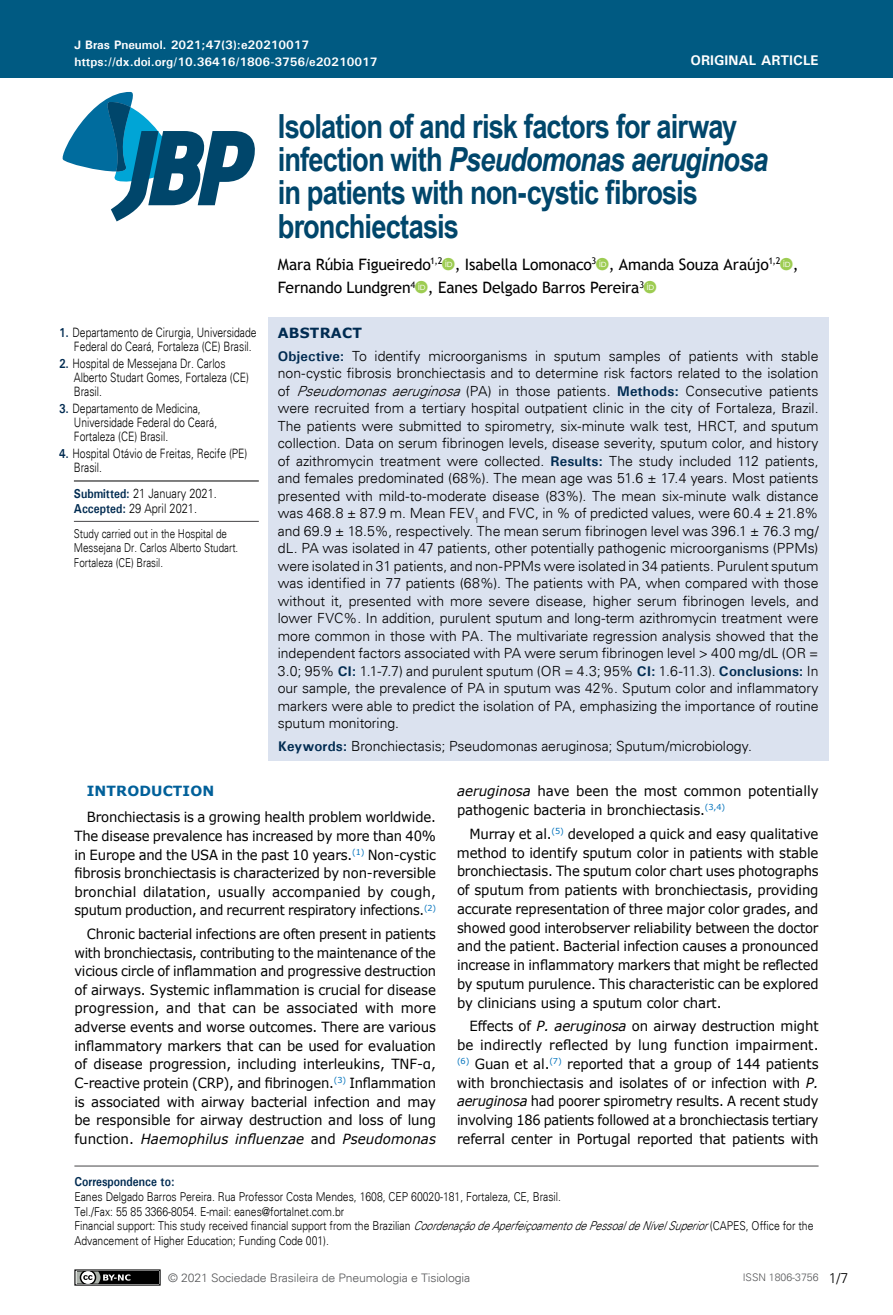
<style>
.page{position:relative;width:893px;height:1315px;background:#fff}
.page>*{position:absolute;margin:0;border:0;box-sizing:border-box;transform-origin:0 0}
.t1{font:700 33.25px/33.2px "Arial Narrow";letter-spacing:-.025em;color:#00466b}
.t2{font:21px "ID font Regular";color:#9dcc52}
.t3{font:15.75px "Trebuchet MS";letter-spacing:-.01em;color:#000}
.t4{font:300 14px/17.5px "Univers";color:#000;text-align:justify}
.t5{font:14px/18.7px "Verdana";letter-spacing:-.01em;color:#000;text-align:justify;scale:.95 1}
.t6{font:14px/18.6px "Verdana";letter-spacing:-.01em;color:#000;text-align:justify;scale:.93 1}
.t7{font:14px/18.7px "Verdana";letter-spacing:-.01em;color:#000;scale:.96 1}
.t8{font:700 14px "Univers";color:#fff}
.t9{font:700 14px "Verdana";letter-spacing:.01em;color:#01609a}
.t10{font:700 14px "Verdana";letter-spacing:.015em;color:#002b51}
.t11{font:300 12.95px/14px "Univers";color:#000;scale:.8 1}
.t12{font:300 12.95px/14.9px "Univers";color:#000;scale:.85 1}
.t13{font:700 12.95px "Univers";color:#002b51;scale:.85 1}
.t14{font:300 12.25px/14.7px "Univers";color:#000;scale:.85 1}
.t15{font:300 12.25px/14.7px "Univers";color:#000;scale:.8 1}
.t16{font:700 12.25px "Univers";color:#fff}
.t17{font:300 11.72px "Univers";letter-spacing:-.01em;color:#58595b;scale:1.04 1}
.t18{font:300 10.5px "Univers";color:#58595b}
.s1{font-weight:700;color:#002b51}
.s2{font-style:italic}
.s3{font-family:"ID font Regular";font-size:21px;color:#9dcc52}
.s4{font-family:"Trebuchet MS";font-size:15.75px;color:#000}
</style>
<div class="page">
<div style="left:0;top:0;width:893px;height:78px;background:#005a82"></div>
<svg style="left:62px;top:91px;width:193px;height:130px"></svg>
<div style="left:75px;top:1270px;width:85px;height:15px;background:#000"></div>
<div style="left:74px;top:1269px;width:87px;height:16px;border:1px solid #000"></div>
<svg style="left:74px;top:1269px;width:56px;height:17px"></svg>
<div style="left:268px;top:318px;width:560px;height:443px;background:#dbe2ef"></div>
<hr style="left:74px;top:1165px;width:745px;height:1px;background:#464547">
<hr style="left:74px;top:480px;width:185px;height:1px;background:#000">
<hr style="left:74px;top:521px;width:185px;height:1px;background:#464547">
<p class="t16" style="left:74px;top:37px;width:236px">J Bras Pneumol. 2021;47(3):e20210017</p>
<p class="t16" style="left:74px;top:54px;width:305px">https://dx.doi.org/10.36416/1806-3756/e20210017</p>
<p class="t8" style="left:690px;top:52px;width:130px">ORIGINAL ARTICLE</p>
<p class="t11" style="left:74px;top:325px;width:230px;text-indent:-15px"><span class="s1">1.</span> Departamento de Cirurgia, Universidade<br>Federal do Ceará, Fortaleza (CE) Brasil.</p>
<p class="t11" style="left:74px;top:356px;width:220px;text-indent:-15px"><span class="s1">2.</span> Hospital de Messejana Dr. Carlos<br>Alberto Studart Gomes, Fortaleza (CE)<br>Brasil.</p>
<p class="t11" style="left:74px;top:401px;width:181px;text-indent:-15px"><span class="s1">3.</span> Departamento de Medicina,<br>Universidade Federal do Ceará,<br>Fortaleza (CE) Brasil.</p>
<p class="t11" style="left:74px;top:446px;width:218px;text-indent:-15px"><span class="s1">4.</span> Hospital Otávio de Freitas, Recife (PE)<br>Brasil.</p>
<p class="t12" style="left:74px;top:486px;width:170px"><span class="s1">Submitted:</span> 21 January 2021.<br><span class="s1">Accepted:</span> 29 April 2021.</p>
<p class="t15" style="left:74px;top:526px;width:207px">Study carried out in the Hospital de<br>Messejana Dr. Carlos Alberto Studart.<br>Fortaleza (CE) Brasil.</p>
<h1 class="t1" style="left:278px;top:108px;width:492px">Isolation of and risk factors for airway infection with <span class="s2">Pseudomonas aeruginosa </span>in patients with non-cystic fibrosis bronchiectasis</h1>
<p class="t3" style="left:278px;top:255px;width:504px">Mara Rúbia Figueiredo<sup>1,2</sup><span class="s3">a</span>, Isabella Lomonaco<sup>3</sup><span class="s3">a</span>, Amanda Souza Araújo<sup>1,2</sup></p>
<h2 class="t2" style="left:780px;top:253px;width:20px">a<span class="s4">,</span></h2>
<p class="t3" style="left:278px;top:278px;width:368px">Fernando Lundgren<sup>4</sup><span class="s3">a</span>, Eanes Delgado Barros Pereira<sup>3</sup></p>
<h2 class="t2" style="left:644px;top:276px;width:14px">a</h2>
<p class="t10" style="left:278px;top:323px;width:86px">ABSTRACT</p>
<p class="t4" style="left:278px;top:347px;width:542px"><span class="s1">Objective:</span> To identify microorganisms in sputum samples of patients with stable non-cystic fibrosis bronchiectasis and to determine risk factors related to the isolation of <span class="s2">Pseudomonasaeruginosa</span>(PA) in those patients. <span class="s1">Methods:</span> Consecutive patients were recruited from a tertiary hospital outpatient clinic in the city of Fortaleza, Brazil.<br>The patients were submitted to spirometry, six-minute walk test, HRCT, and sputum collection. Data on serum fibrinogen levels, disease severity, sputum color, and history of azithromycin treatment were collected. <span class="s1">Results:</span> The study included 112 patients, and females predominated (68%). The mean age was 51.6 ± 17.4 years. Most patients presented with mild-to-moderate disease (83%). The mean six-minute walk distance was 468.8 ± 87.9 m. Mean FEV<sub>1</sub> and FVC, in % of predicted values, were 60.4 ± 21.8% and 69.9 ± 18.5%, respectively. The mean serum fibrinogen level was 396.1 ± 76.3 mg/ dL. PA was isolated in 47 patients, other potentially pathogenic microorganisms (PPMs) were isolated in 31 patients, and non-PPMs were isolated in 34 patients. Purulent sputum was identified in 77 patients (68%). The patients with PA, when compared with those without it, presented with more severe disease, higher serum fibrinogen levels, and lower FVC%. In addition, purulent sputum and long-term azithromycin treatment were more common in those with PA. The multivariate regression analysis showed that the independent factors associated with PA were serum fibrinogen level &gt; 400 mg/dL (OR = 3.0; 95% <span class="s1">CI:</span> 1.1-7.7) and purulent sputum (OR = 4.3; 95% <span class="s1">CI:</span> 1.6-11.3). <span class="s1">Conclusions:</span> In our sample, the prevalence of PA in sputum was 42%. Sputum color and inflammatory markers were able to predict the isolation of PA, emphasizing the importance of routine sputum monitoring.</p>
<p class="t4" style="left:278px;top:737px;width:476px"><span class="s1">Keywords:</span> Bronchiectasis; Pseudomonas aeruginosa; Sputum/microbiology.</p>
<p class="t9" style="left:87px;top:781px;width:129px">INTRODUCTION</p>
<p class="t5" style="left:74px;top:808px;width:382px;text-indent:12px">Bronchiectasis is a growing health problem worldwide.<br>The disease prevalence has increased by more than 40% in Europe and the USA in the past 10 years.<sup>(1)</sup> Non-cystic fibrosis bronchiectasis is characterized by non-reversible bronchial dilatation, usually accompanied by cough, sputum production, and recurrent respiratory infections.<sup>(2)</sup></p>
<p class="t6" style="left:74px;top:925px;width:390px;text-indent:12px">Chronic bacterial infections are often present in patients with bronchiectasis, contributing to the maintenance of the vicious circle of inflammation and progressive destruction of airways. Systemic inflammation is crucial for disease progression, and that can be associated with more adverse events and worse outcomes. There are various inflammatory markers that can be used for evaluation of disease progression, including interleukins, TNF-α, C-reactive protein (CRP), and fibrinogen.<sup>(3)</sup> Inflammation is associated with airway bacterial infection and may be responsible for airway destruction and loss of lung function. <span class="s2">Haemophilus influenzae</span> and <span class="s2">Pseudomonas</span></p>
<p class="t7" style="left:457px;top:782px;width:378px"><span class="s2">aeruginosa</span> have been the most common potentially pathogenic bacteria in bronchiectasis.<sup>(3,4)</sup></p>
<p class="t5" style="left:457px;top:824px;width:382px;text-indent:12px">Murray et al.<sup>(5)</sup> developed a quick and easy qualitative method to identify sputum color in patients with stable bronchiectasis. The sputum color chart uses photographs of sputum from patients with bronchiectasis, providing accurate representation of three major color grades, and showed good interobserver reliability between the doctor and the patient. Bacterial infection causes a pronounced increase in inflammatory markers that might be reflected by sputum purulence. This characteristic can be explored by clinicians using a sputum color chart.</p>
<p class="t5" style="left:457px;top:1017px;width:382px;text-indent:12px">Effects of <span class="s2">P. aeruginosa</span> on airway destruction might be indirectly reflected by lung function impairment. <sup>(6)</sup> Guan et al.<sup>(7)</sup> reported that a group of 144 patients with bronchiectasis and isolates of or infection with <span class="s2">P. aeruginosa</span> had poorer spirometry results. A recent study involving 186 patients followed at a bronchiectasis tertiary referral center in Portugal reported that patients with</p>
<p class="t13" style="left:74px;top:1173px;width:119px">Correspondence to:</p>
<p class="t14" style="left:74px;top:1189px;width:871px">Eanes Delgado Barros Pereira. Rua Professor Costa Mendes, 1608, CEP 60020-181, Fortaleza, CE, Brasil.<br>Tel./Fax: 55 85 3366-8054. E-mail: eanes@fortalnet.com.br<br>Financial support: This study received financial support from the Brazilian <span class="s2">CoordenaçãodeAperfeiçoamentodePessoaldeNívelSuperior</span>(CAPES, Office for the Advancement of Higher Education; Funding Code 001).</p>
<p class="t17" style="left:168px;top:1270px;width:292px">© 2021 Sociedade Brasileira de Pneumologia e Tisiologia</p>
<p class="t18" style="left:743px;top:1271px;width:77px">ISSN 1806-3756</p>
<p class="t4" style="left:829px;top:1269px;width:21px">1/7</p>
</div>
